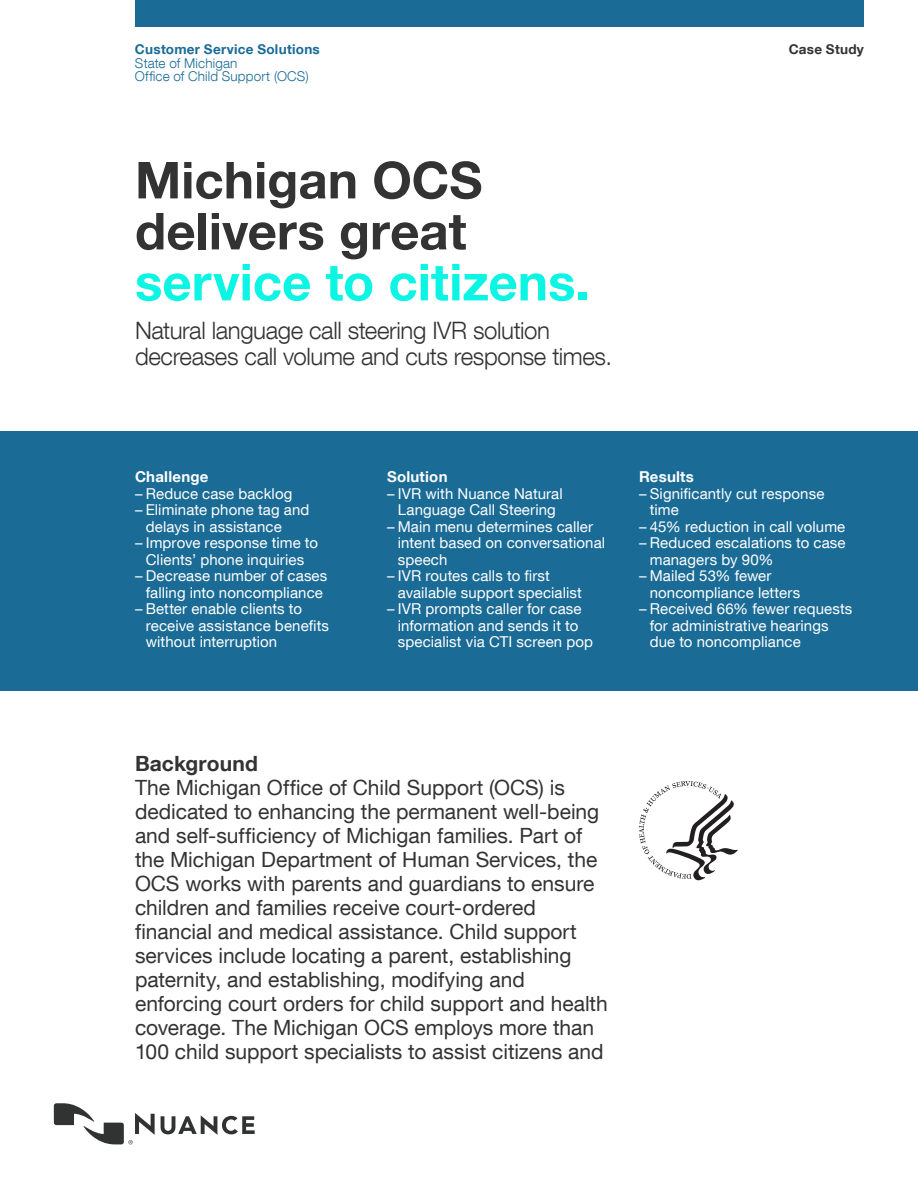
<style>
.page{position:relative;width:918px;height:1188px;background:#fff}
.page>*{position:absolute;margin:0;border:0;box-sizing:border-box;transform-origin:0 0}
.t1{font:700 51px/51px "Helvetica Neue LT Com";color:#333}
.t2{font:700 51px "Helvetica Neue LT Com";color:#0af5e3}
.t3{font:300 24px/25.5px "Helvetica Neue LT Com";letter-spacing:-.015em;color:#333}
.t4{font:21px/24px "Helvetica Neue LT Com";color:#333}
.t5{font:700 21px "Helvetica Neue LT Com";letter-spacing:.005em;color:#333}
.t6{font:15px/16.5px "Helvetica Neue LT Com";letter-spacing:.005em;color:#fff}
.t7{font:700 15px "Helvetica Neue LT Com";letter-spacing:.015em;color:#fff}
.t8{font:300 13.5px/13.5px "Helvetica Neue LT Com";letter-spacing:.01em;color:#1a6b96}
.t9{font:700 13.5px "Helvetica Neue LT Com";letter-spacing:.02em;color:#1a6b96}
.t10{font:700 13.5px "Helvetica Neue LT Com";letter-spacing:.02em;color:#333}
</style>
<div class="page">
<div style="left:135px;top:0;width:729px;height:27px;background:#1a6b96"></div>
<svg style="left:161px;top:1115px;width:94px;height:20px"></svg>
<svg style="left:54px;top:1103px;width:101px;height:41px"></svg>
<div style="left:0;top:431px;width:918px;height:259px;background:#1a6b96"></div>
<svg style="left:639px;top:781px;width:99px;height:100px"></svg>
<p class="t9" style="left:135px;top:41px;width:186px">Customer Service Solutions</p>
<p class="t10" style="left:789px;top:41px;width:77px">Case Study</p>
<p class="t8" style="left:135px;top:56px;width:175px">State of Michigan<br>Office of Child Support (OCS)</p>
<h1 class="t1" style="left:135px;top:153px;width:349px">Michigan OCS delivers great</h1>
<h1 class="t2" style="left:135px;top:250px;width:456px">service to citizens.</h1>
<h2 class="t3" style="left:135px;top:318px;width:479px">Natural language call steering IVR solution decreases call volume and cuts response times.</h2>
<p class="t7" style="left:135px;top:468px;width:75px">Challenge</p>
<p class="t6" style="left:135px;top:485px;width:159px">– Reduce case backlog</p>
<p class="t6" style="left:146px;top:502px;width:165px;text-indent:-11px">– Eliminate phone tag and delays in assistance</p>
<p class="t6" style="left:135px;top:535px;width:185px;text-align:center">– Improve response time to<br>Clients’ phone inquiries</p>
<p class="t6" style="left:135px;top:568px;width:194px;text-align:center">– Decrease number of cases falling into noncompliance</p>
<p class="t6" style="left:146px;top:601px;width:185px;text-indent:-11px">– Better enable clients to receive assistance benefits without interruption</p>
<p class="t7" style="left:387px;top:468px;width:62px">Solution</p>
<p class="t6" style="left:387px;top:485px;width:177px;text-align:center">– IVR with Nuance Natural<br>Language Call Steering</p>
<p class="t6" style="left:398px;top:518px;width:209px;text-indent:-11px">– Main menu determines caller intent based on conversational speech</p>
<p class="t6" style="left:398px;top:568px;width:186px;text-indent:-11px">– IVR routes calls to first available support specialist</p>
<p class="t6" style="left:398px;top:601px;width:197px;text-indent:-11px">– IVR prompts caller for case information and sends it to specialist via CTI screen pop</p>
<p class="t7" style="left:639px;top:468px;width:56px">Results</p>
<p class="t6" style="left:650px;top:485px;width:176px;text-indent:-11px">– Significantly cut response time</p>
<p class="t6" style="left:639px;top:518px;width:208px">– 45% reduction in call volume</p>
<p class="t6" style="left:650px;top:535px;width:197px;text-indent:-11px">– Reduced escalations to case managers by 90%</p>
<p class="t6" style="left:650px;top:568px;width:152px;text-indent:-11px">– Mailed 53% fewer noncompliance letters</p>
<p class="t6" style="left:650px;top:601px;width:204px;text-indent:-11px">– Received 66% fewer requests for administrative hearings due to noncompliance</p>
<h3 class="t5" style="left:135px;top:750px;width:124px">Background</h3>
<p class="t4" style="left:135px;top:775px;width:474px">The Michigan Office of Child Support (OCS) is dedicated to enhancing the permanent well-being and self-sufficiency of Michigan families. Part of the Michigan Department of Human Services, the OCS works with parents and guardians to ensure children and families receive court-ordered financial and medical assistance. Child support services include locating a parent, establishing paternity, and establishing, modifying and enforcing court orders for child support and health coverage. The Michigan OCS employs more than 100 child support specialists to assist citizens and</p>
</div>
